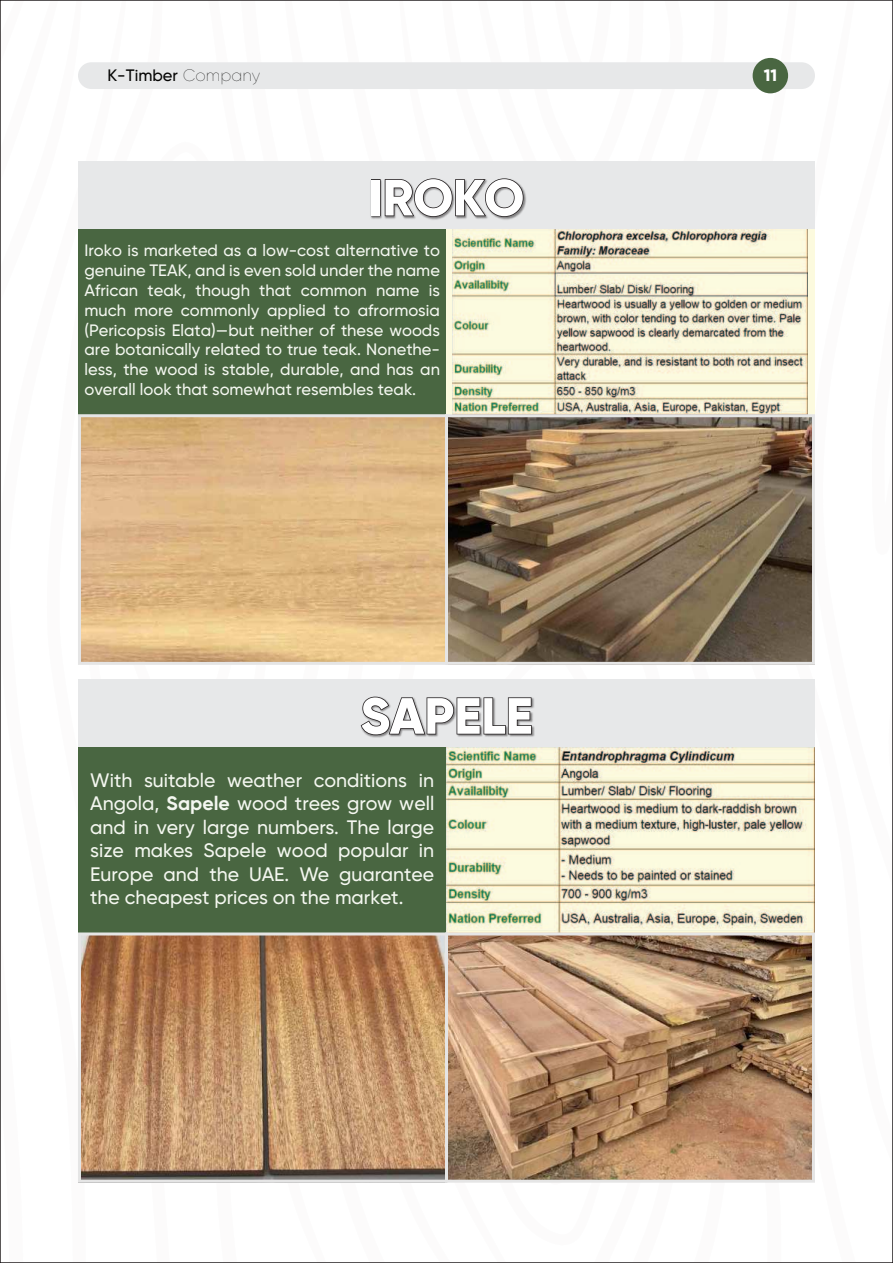
<style>
.page{position:relative;width:893px;height:1263px;background:#fff}
.page>*{position:absolute;margin:0;border:0;box-sizing:border-box;transform-origin:0 0}
.t1{font:50.85px "SVN Gilroy X Bold";letter-spacing:-.01em;color:#fff}
.t2{font:500 19.5px/23.4px "SVN Gilroy";color:#f4f7f0;text-align:justify}
.t3{font:500 16.5px/19.8px "SVN Gilroy";color:#f4f7f0;text-align:justify}
.t4{font:500 16.5px "SVN Gilroy";color:#050504}
.t5{font:16.5px "SVN Gilroy X Bold";color:#fff}
.s1{font-weight:100}
.s2{font-weight:700}
</style>
<div class="page">
<svg style="left:0;top:0;width:126px;height:1263px"></svg>
<svg style="left:892px;top:65px;width:1px;height:824px"></svg>
<svg style="left:892px;top:284px;width:1px;height:271px"></svg>
<svg style="left:892px;top:689px;width:1px;height:102px"></svg>
<svg style="left:0;top:0;width:82px;height:303px"></svg>
<svg style="left:0;top:904px;width:24px;height:359px"></svg>
<div style="left:78px;top:62px;width:737px;height:27px;background:#e7e8e9;border-radius:13px"></div>
<div style="left:753px;top:58px;width:35px;height:35px;background:#496641;border-radius:50%"></div>
<div style="left:78px;top:680px;width:737px;height:501px;background:#e7e8e9"></div>
<div style="left:78px;top:747px;width:368px;height:187px;background:#496641"></div>
<img style="left:446px;top:748px;width:369px;height:431px">
<img style="left:82px;top:936px;width:362px;height:243px">
<img style="left:369px;top:697px;width:169px;height:55px">
<svg style="left:360px;top:696px;width:172px;height:40px"></svg>
<div style="left:78px;top:932px;width:370px;height:251px;border:3px solid #e5e5e5"></div>
<div style="left:445px;top:932px;width:370px;height:251px;border:3px solid #e5e5e5"></div>
<div style="left:78px;top:161px;width:737px;height:502px;background:#e7e8e9"></div>
<div style="left:78px;top:229px;width:368px;height:186px;background:#496641"></div>
<div style="left:446px;top:229px;width:369px;height:186px;background:#fcfade"></div>
<img style="left:452px;top:229px;width:356px;height:185px">
<img style="left:82px;top:418px;width:729px;height:243px">
<img style="left:370px;top:180px;width:159px;height:54px">
<div style="left:371px;top:179px;width:10px;height:37px;border:2px solid #231f20"></div>
<svg style="left:384px;top:0;width:260px;height:218px"></svg>
<div style="left:78px;top:414px;width:370px;height:251px;border:3px solid #e5e5e5"></div>
<div style="left:445px;top:414px;width:370px;height:251px;border:3px solid #e5e5e5"></div>
<p class="t4" style="left:107px;top:66px;width:154px">K-Timber <span class="s1">Company</span></p>
<p class="t5" style="left:764px;top:66px;width:15px">11</p>
<h1 class="t1" style="left:369px;top:170px;width:157px">IROKO</h1>
<p class="t3" style="left:85px;top:241px;width:357px">Iroko is marketed as a low-cost alternative to genuine TEAK, and is even sold under the name African teak, though that common name is much more commonly applied to afrormosia (Pericopsis Elata)—but neither of these woods are botanically related to true teak. Nonethe&shy;less, the wood is stable, durable, and has an overall look that somewhat resembles teak.</p>
<h1 class="t1" style="left:360px;top:688px;width:174px">SAPELE</h1>
<p class="t2" style="left:90px;top:769px;width:346px">With suitable weather conditions in Angola, <span class="s2">Sapele</span> wood trees grow well and in very large numbers. The large size makes Sapele wood popular in Europe and the UAE. We guarantee the cheapest prices on the market.</p>
</div>
